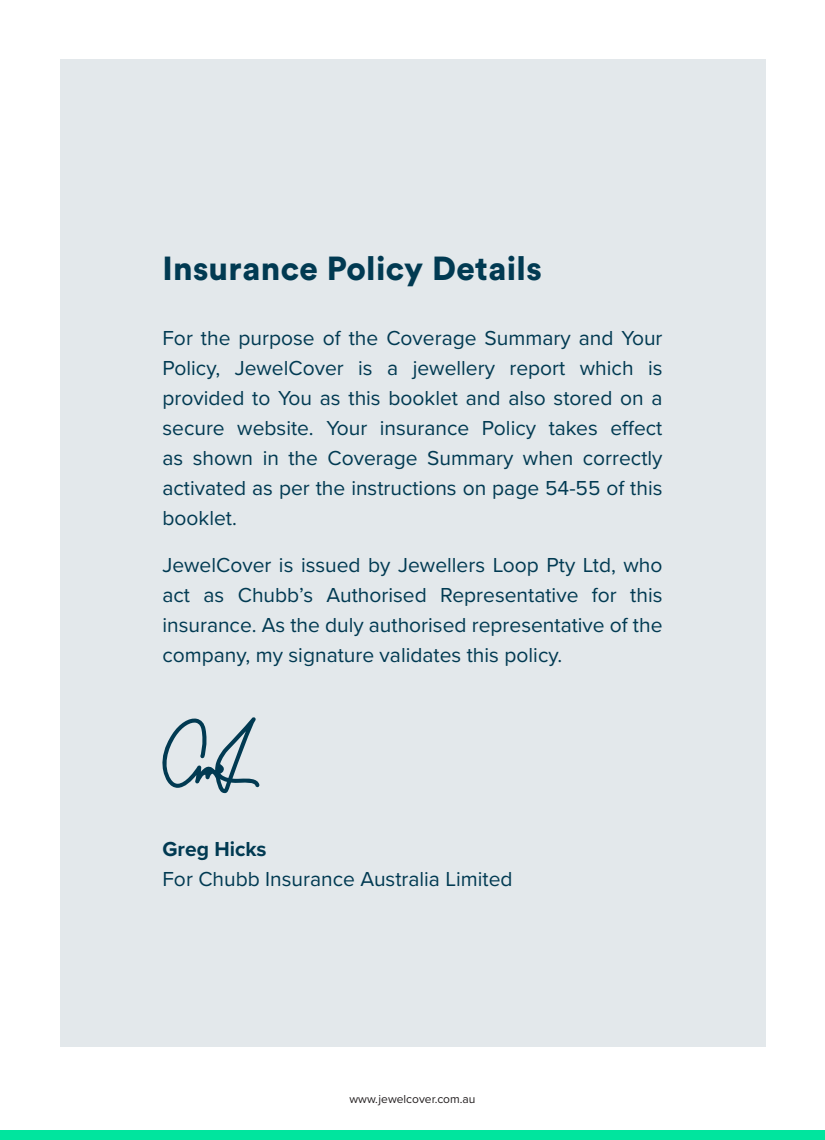
<style>
.page{position:relative;width:825px;height:1140px;background:#fff}
.page>*{position:absolute;margin:0;border:0;box-sizing:border-box;transform-origin:0 0}
.small_body{font:900 33px "Circular Std";letter-spacing:.01em;color:#013a52}
.Body{font:21px/30px "Proxima Nova";color:#013a52;text-align:justify}
.t1{font:12px "Proxima Nova";color:#231f20}
.s1{font-weight:700}
</style>
<div class="page">
<div style="left:60px;top:60px;width:705px;height:987px;background:#e3e8eb"></div>
<div style="left:0;top:1130px;width:825px;height:10px;background:#00e59e"></div>
<svg style="left:162px;top:717px;width:98px;height:76px"></svg>
<p class="small_body" style="left:162px;top:247px;width:381px">Insurance Policy Details</p>
<p class="Body" style="left:162px;top:322px;width:502px">For the purpose of the Coverage Summary and Your Policy, JewelCover is a jewellery report which is provided to You as this booklet and also stored on a secure website. Your insurance Policy takes effect as shown in the Coverage Summary when correctly activated as per the instructions on page 54-55 of this booklet.</p>
<p class="Body" style="left:162px;top:549px;width:502px">JewelCover is issued by Jewellers Loop Pty Ltd, who act as Chubb’s Authorised Representative for this insurance. As the duly authorised representative of the company, my signature validates this policy.</p>
<p class="Body" style="left:162px;top:833px;width:352px"><span class="s1">Greg Hicks<br></span>For Chubb Insurance Australia Limited</p>
<p class="t1" style="left:349px;top:1090px;width:128px">www.jewelcover.com.au</p>
</div>
